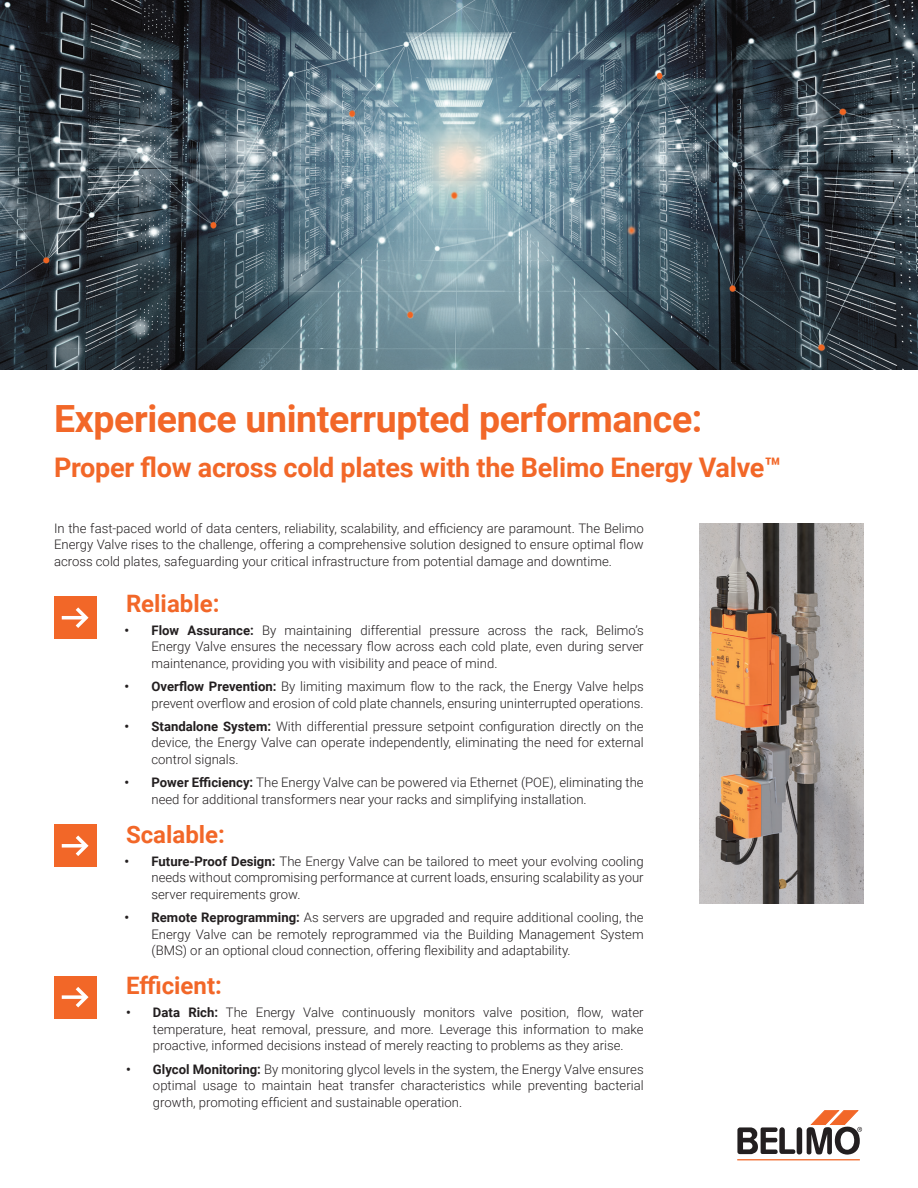
<style>
.page{position:relative;width:918px;height:1188px;background:#fff}
.page>*{position:absolute;margin:0;border:0;box-sizing:border-box;transform-origin:0 0}
.t1{font:700 37.5px "Roboto";letter-spacing:-.01em;color:#f26728}
.t2{font:700 27px "Roboto";letter-spacing:-.01em;color:#f26728}
.t3{font:700 24px "Roboto";color:#f26728}
.t4{font:300 13.2px/16.5px "Roboto";color:#231f20;text-align:justify}
.s1{font-weight:700}
</style>
<div class="page">
<div style="left:54px;top:596px;width:43px;height:43px;background:#f26728"></div>
<hr style="left:62px;top:616px;width:23px;height:3px;background:#fff">
<svg style="left:72px;top:607px;width:17px;height:21px"></svg>
<div style="left:54px;top:825px;width:43px;height:42px;background:#f26728"></div>
<svg style="left:62px;top:844px;width:10px;height:4px"></svg>
<svg style="left:72px;top:835px;width:17px;height:21px"></svg>
<div style="left:54px;top:976px;width:43px;height:42px;background:#f26728"></div>
<svg style="left:62px;top:995px;width:10px;height:4px"></svg>
<svg style="left:72px;top:987px;width:17px;height:21px"></svg>
<div style="left:797px;top:1127px;width:5px;height:28px;background:#231f20;border-radius:3px"></div>
<svg style="left:737px;top:1127px;width:58px;height:27px"></svg>
<svg style="left:807px;top:1110px;width:55px;height:45px"></svg>
<hr style="left:737px;top:1159px;width:123px;height:1px;background:#f26728">
<img style="left:699px;top:523px;width:165px;height:381px">
<img style="left:0;top:0;width:918px;height:369px">
<h1 class="t1" style="left:54px;top:392px;width:650px">Experience uninterrupted performance:</h1>
<h2 class="t2" style="left:54px;top:448px;width:729px">Proper flow across cold plates with the Belimo Energy Valve™</h2>
<p class="t4" style="left:54px;top:519px;width:591px">In the fast-paced world of data centers, reliability, scalability, and efficiency are paramount. The Belimo Energy Valve rises to the challenge, offering a comprehensive solution designed to ensure optimal flow across cold plates, safeguarding your critical infrastructure from potential damage and downtime.</p>
<h3 class="t3" style="left:126px;top:586px;width:95px">Reliable:</h3>
<p class="t4" style="left:151px;top:621px;width:494px;text-indent:-27px"><span class="s1">• Flow Assurance:</span> By maintaining differential pressure across the rack, Belimo’s Energy Valve ensures the necessary flow across each cold plate, even during server maintenance, providing you with visibility and peace of mind.</p>
<p class="t4" style="left:124px;top:678px;width:521px;text-align:right"><span class="s1">• Overflow Prevention:</span> By limiting maximum flow to the rack, the Energy Valve helps prevent overflow and erosion of cold plate channels, ensuring uninterrupted operations.</p>
<p class="t4" style="left:151px;top:717px;width:494px;text-indent:-27px"><span class="s1">• Standalone System:</span> With differential pressure setpoint configuration directly on the device, the Energy Valve can operate independently, eliminating the need for external control signals.</p>
<p class="t4" style="left:151px;top:774px;width:494px;text-indent:-27px"><span class="s1">• Power Efficiency:</span> The Energy Valve can be powered via Ethernet (POE), eliminating the need for additional transformers near your racks and simplifying installation.</p>
<h3 class="t3" style="left:126px;top:817px;width:100px">Scalable:</h3>
<p class="t4" style="left:151px;top:852px;width:494px;text-indent:-27px"><span class="s1">• Future-Proof Design:</span> The Energy Valve can be tailored to meet your evolving cooling needs without compromising performance at current loads, ensuring scalability as your server requirements grow.</p>
<p class="t4" style="left:151px;top:909px;width:494px;text-indent:-27px"><span class="s1">• Remote Reprogramming:</span> As servers are upgraded and require additional cooling, the Energy Valve can be remotely reprogrammed via the Building Management System (BMS) or an optional cloud connection, offering flexibility and adaptability.</p>
<h3 class="t3" style="left:126px;top:969px;width:97px">Efficient:</h3>
<p class="t4" style="left:153px;top:1004px;width:492px;text-indent:-27px"><span class="s1">• Data Rich:</span> The Energy Valve continuously monitors valve position, flow, water temperature, heat removal, pressure, and more. Leverage this information to make proactive, informed decisions instead of merely reacting to problems as they arise.</p>
<p class="t4" style="left:153px;top:1060px;width:492px;text-indent:-27px"><span class="s1">• Glycol Monitoring:</span> By monitoring glycol levels in the system, the Energy Valve ensures optimal usage to maintain heat transfer characteristics while preventing bacterial growth, promoting efficient and sustainable operation.</p>
</div>
